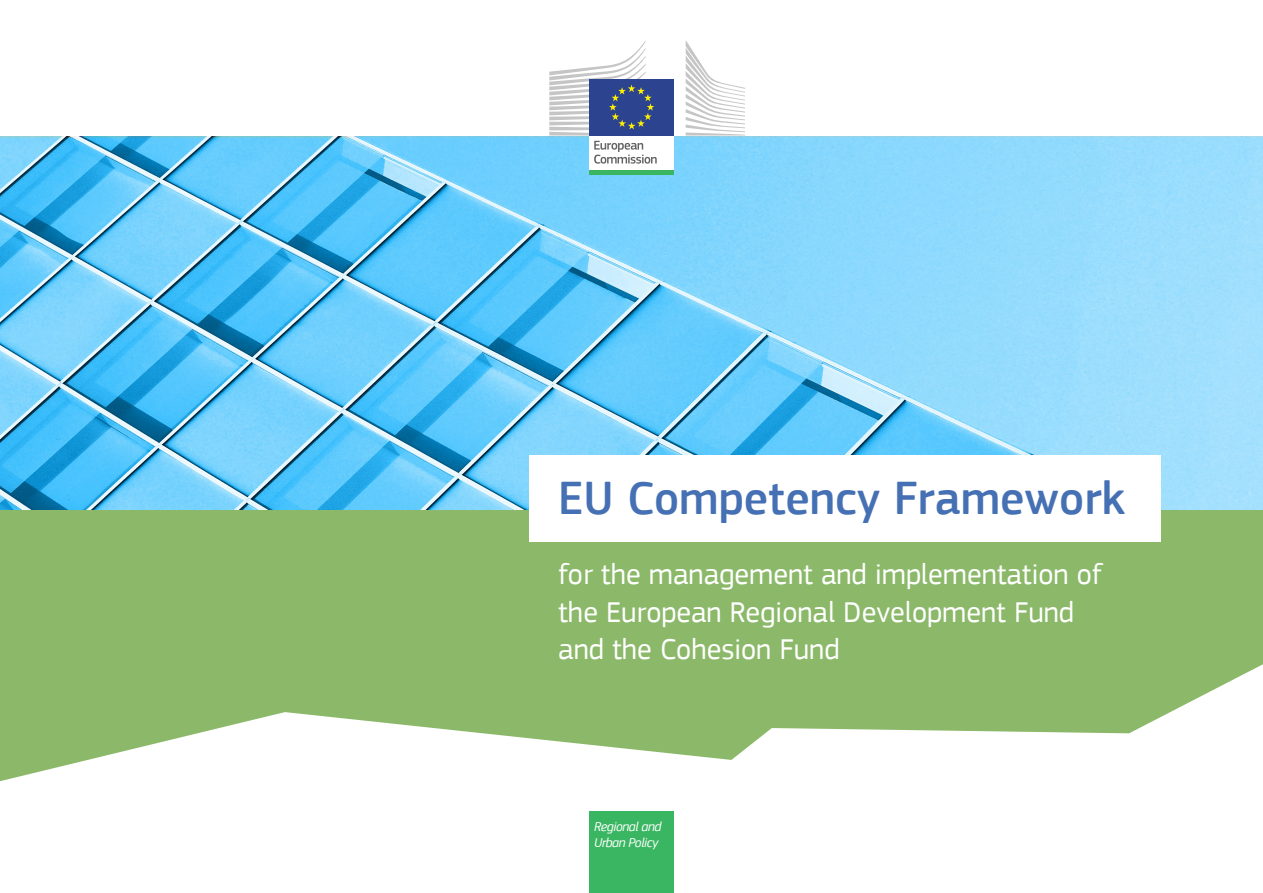
<style>
.page{position:relative;width:1263px;height:893px;background:#fff}
.page>*{position:absolute;margin:0;border:0;box-sizing:border-box;transform-origin:0 0}
.Titlu_capitol{font:500 48px "PF Square Sans Pro";color:#4570b4}
.Titlu_capitol-2{font:30px/37.5px "PF Square Sans Pro";color:#fff}
.t1{font:italic 13.5px/16.2px "PF Square Sans Pro";letter-spacing:-.03em;color:#fff}
</style>
<div class="page">
<svg style="left:0;top:509px;width:1263px;height:272px;fill:#8bb969"></svg>
<img style="left:0;top:136px;width:1263px;height:373px">
<div style="left:589px;top:812px;width:85px;height:81px;background:#3ab662"></div>
<div style="left:529px;top:455px;width:631px;height:86px;background:#fff"></div>
<div style="left:589px;top:134px;width:85px;height:37px;background:#fff"></div>
<div style="left:589px;top:79px;width:85px;height:56px;background:#2c4390"></div>
<svg style="left:549px;top:40px;width:105px;height:95px"></svg>
<div style="left:589px;top:170px;width:85px;height:5px;background:#3ab662"></div>
<svg style="left:686px;top:41px;width:59px;height:95px"></svg>
<svg style="left:594px;top:141px;width:63px;height:23px"></svg>
<p class="Titlu_capitol" style="left:558px;top:470px;width:568px">EU Competency Framework</p>
<p class="Titlu_capitol-2" style="left:558px;top:556px;width:546px">for the management and implementation of the European Regional Development Fund and the Cohesion Fund</p>
<p class="t1" style="left:594px;top:818px;width:69px">Regional and<br>Urban Policy</p>
</div>
